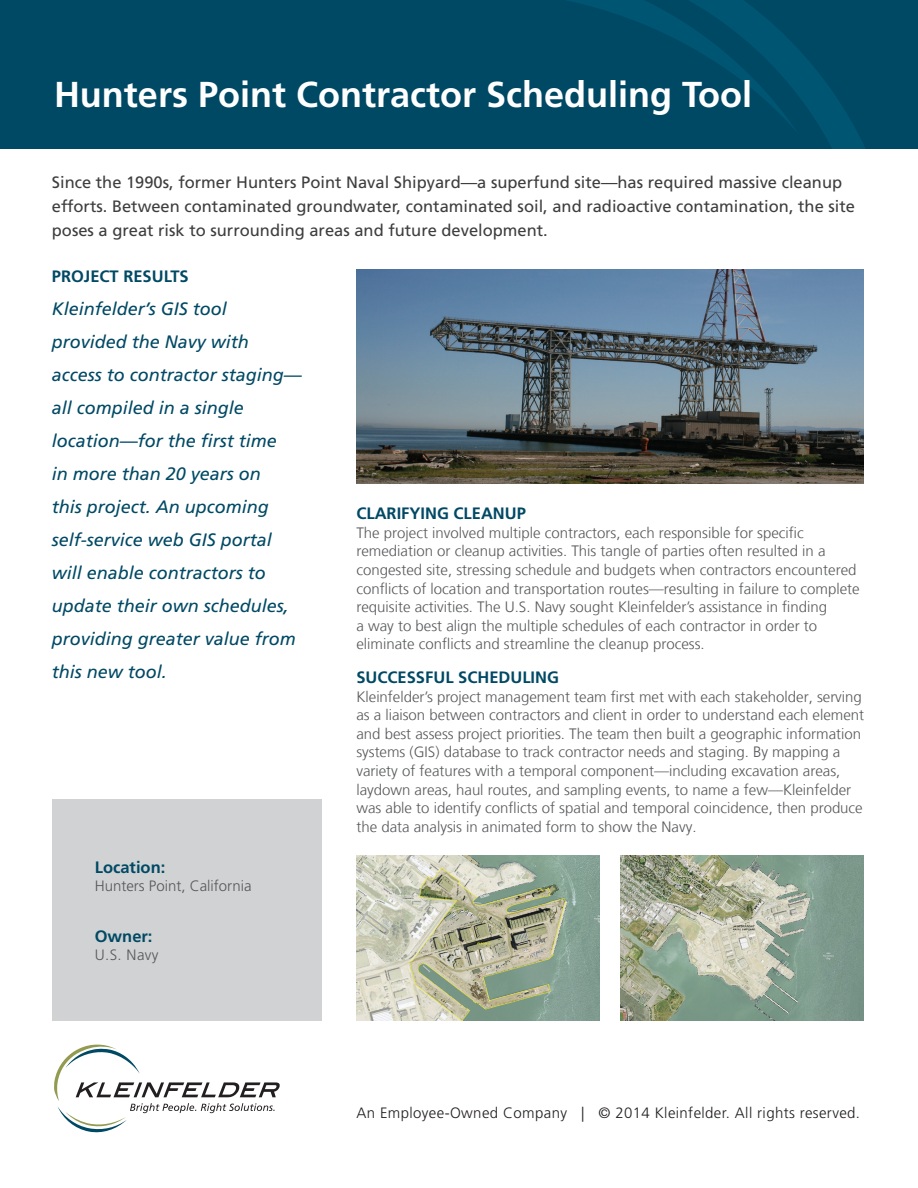
<style>
.page{position:relative;width:918px;height:1188px;background:#fff}
.page>*{position:absolute;margin:0;border:0;box-sizing:border-box;transform-origin:0 0}
.t1{font:700 36px "Frutiger";color:#fff}
.t2{font:italic 18px/33px "Frutiger";color:#004964}
.t3{font:16.5px/24px "Frutiger";color:#3e3e3f}
.t4{font:700 16.5px "Frutiger";color:#004964}
.t5{font:300 15px/18.6px "Frutiger LT";color:#57585a}
.t6{font:300 15px "Frutiger";letter-spacing:.025em;color:#231f20}
.t7{font:300 15px "Frutiger";color:#57585a}
</style>
<div class="page">
<div style="left:52px;top:799px;width:270px;height:222px;background:#d1d2d4"></div>
<div style="left:0;top:0;width:918px;height:148px;background:#004964"></div>
<svg style="left:799px;top:51px;width:66px;height:97px"></svg>
<svg style="left:568px;top:0;width:231px;height:129px"></svg>
<svg style="left:54px;top:1044px;width:226px;height:89px"></svg>
<img style="left:356px;top:269px;width:508px;height:215px">
<img style="left:621px;top:856px;width:243px;height:164px">
<img style="left:356px;top:856px;width:244px;height:164px">
<h1 class="t1" style="left:54px;top:73px;width:700px">H unters Point Contractor Scheduling Tool</h1>
<p class="t3" style="left:52px;top:170px;width:805px">Since the 1990s, former Hunters Point Naval Shipyard—a superfund site—has required massive cleanup efforts. Between contaminated groundwater, contaminated soil, and radioactive contamination, the site poses a great risk to surrounding areas and future development.</p>
<p class="t4" style="left:52px;top:266px;width:138px">PROJECT RE SULTS</p>
<p class="t2" style="left:52px;top:292px;width:252px">Kleinfelder’s GIS tool provided the Navy with access to contractor staging— all compiled in a single location—for the first time<br>in more than 20 years on<br>this project. An upcoming self-service web GIS portal will enable contractors to update their own schedules, providing greater value from this new tool.</p>
<p class="t4" style="left:95px;top:857px;width:72px">Location:</p>
<p class="t7" style="left:95px;top:877px;width:158px">Hunters Point, California</p>
<p class="t4" style="left:95px;top:927px;width:59px">Owner:</p>
<p class="t7" style="left:95px;top:946px;width:65px">U.S. Navy</p>
<p class="t4" style="left:356px;top:504px;width:171px">Clarifying Cleanup</p>
<p class="t5" style="left:356px;top:524px;width:505px">The project involved multiple contractors, each responsible for specific remediation or cleanup activities. This tangle of parties often resulted in a congested site, stressing schedule and budgets when contractors encountered conflicts of location and transportation routes—resulting in failure to complete requisite activities. The U.S. Navy sought Kleinfelder’s assistance in finding<br>a way to best align the multiple schedules of each contractor in order to eliminate conflicts and streamline the cleanup process.</p>
<p class="t4" style="left:356px;top:668px;width:204px">Successful Scheduling</p>
<p class="t5" style="left:356px;top:687px;width:509px">Kleinfelder’s project management team first met with each stakeholder, serving as a liaison between contractors and client in order to understand each element and best assess project priorities. The team then built a geographic information systems (GIS) database to track contractor needs and staging. By mapping a variety of features with a temporal component—including excavation areas, laydown areas, haul routes, and sampling events, to name a few—Kleinfelder was able to identify conflicts of spatial and temporal coincidence, then produce the data analysis in animated form to show the Navy.</p>
<p class="t6" style="left:356px;top:1105px;width:505px">An Employee-Owned Company | © 2014 Kleinfelder. All rights reserved.</p>
</div>
